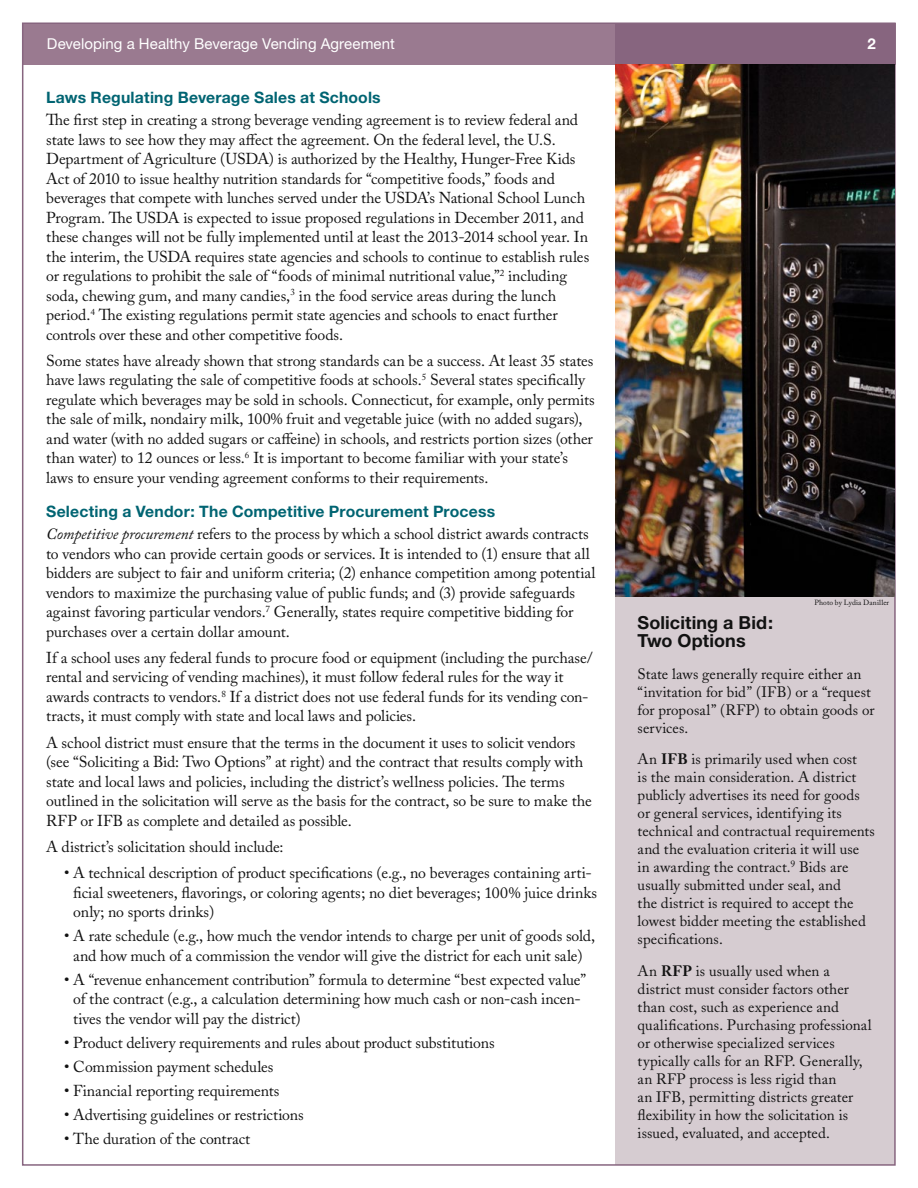
<style>
.page{position:relative;width:918px;height:1188px;background:#fff}
.page>*{position:absolute;margin:0;border:0;box-sizing:border-box;transform-origin:0 0}
.t1{font:700 18px/18px "Helvetica Neue";letter-spacing:.005em;color:#121212}
.t2{font:15.75px/19.5px "Adobe Caslon Pro";letter-spacing:-.005em;color:#121212}
.t3{font:15.75px/19.5px "Adobe Caslon";letter-spacing:-.005em;color:#121212}
.t4{font:700 15.75px "Helvetica Neue";letter-spacing:.01em;color:#006472}
.t5{font:15px/18px "Adobe Caslon";letter-spacing:.005em;color:#121212}
.t6{font:15px "Helvetica Neue";letter-spacing:.005em;color:#fff}
.t7{font:700 15px "Helvetica Neue";color:#fff}
.t8{font:7.5px "Adobe Caslon Pro";letter-spacing:.01em;color:#121212}
.s1{font-style:italic}
.s2{font-weight:700}
</style>
<div class="page">
<div style="left:23px;top:24px;width:872px;height:41px;background:#9a7a90"></div>
<div style="left:615px;top:23px;width:280px;height:42px;background:#87657f"></div>
<div style="left:616px;top:65px;width:279px;height:1100px;background:#d6ccd1"></div>
<img style="left:616px;top:65px;width:278px;height:531px">
<p class="t6" style="left:47px;top:34px;width:349px">Developing a Healthy Beverage Vending Agreement</p>
<p class="t7" style="left:868px;top:34px;width:10px">2</p>
<p class="t4" style="left:46px;top:87px;width:336px">Laws Regulating Beverage Sales at Schools</p>
<p class="t2" style="left:46px;top:110px;width:545px">The first step in creating a strong beverage vending agreement is to review federal and state laws to see how they may affect the agreement. On the federal level, the U.S.<br>Department of Agriculture (USDA) is authorized by the Healthy, Hunger-Free Kids Act of 2010 to issue healthy nutrition standards for “competitive foods,” foods and beverages that compete with lunches served under the USDA’s National School Lunch Program. The USDA is expected to issue proposed regulations in December 2011, and these changes will not be fully implemented until at least the 2013-2014 school year. In the interim, the USDA requires state agencies and schools to continue to establish rules or regulations to prohibit the sale of “foods of minimal nutritional value,”<sup>2</sup> including soda, chewing gum, and many candies,<sup>3</sup> in the food service areas during the lunch period.<sup>4</sup> The existing regulations permit state agencies and schools to enact further controls over these and other competitive foods.</p>
<p class="t2" style="left:46px;top:351px;width:550px">Some states have already shown that strong standards can be a success. At least 35 states have laws regulating the sale of competitive foods at schools.<sup>5</sup> Several states specifically regulate which beverages may be sold in schools. Connecticut, for example, only permits the sale of milk, nondairy milk, 100% fruit and vegetable juice (with no added sugars), and water (with no added sugars or caffeine) in schools, and restricts portion sizes (other than water) to 12 ounces or less.<sup>6</sup> It is important to become familiar with your state’s laws to ensure your vending agreement conforms to their requirements.</p>
<p class="t4" style="left:46px;top:501px;width:450px">Selecting a Vendor: The Competitive Procurement Process</p>
<p class="t2" style="left:46px;top:524px;width:551px"><span class="s1">Competitive procurement</span> refers to the process by which a school district awards contracts to vendors who can provide certain goods or services. It is intended to (1) ensure that all bidders are subject to fair and uniform criteria; (2) enhance competition among potential vendors to maximize the purchasing value of public funds; and (3) provide safeguards against favoring particular vendors.<sup>7</sup> Generally, states require competitive bidding for purchases over a certain dollar amount.</p>
<p class="t2" style="left:46px;top:648px;width:548px">If a school uses any federal funds to procure food or equipment (including the purchase/ rental and servicing of vending machines), it must follow federal rules for the way it awards contracts to vendors.<sup>8</sup> If a district does not use federal funds for its vending con&shy;tracts, it must comply with state and local laws and policies.</p>
<p class="t2" style="left:46px;top:732px;width:547px">A school district must ensure that the terms in the document it uses to solicit vendors (see “Soliciting a Bid: Two Options” at right) and the contract that results comply with state and local laws and policies, including the district’s wellness policies. The terms outlined in the solicitation will serve as the basis for the contract, so be sure to make the RFP or IFB as complete and detailed as possible.</p>
<p class="t2" style="left:46px;top:837px;width:239px">A district’s solicitation should include:</p>
<p class="t3" style="left:73px;top:863px;width:526px;text-indent:-9px">• A technical description of product specifications (e.g., no beverages containing arti&shy;ficial sweeteners, flavorings, or coloring agents; no diet beverages; 100% juice drinks only; no sports drinks)</p>
<p class="t3" style="left:64px;top:926px;width:532px;text-align:center">• A rate schedule (e.g., how much the vendor intends to charge per unit of goods sold, and how much of a commission the vendor will give the district for each unit sale)</p>
<p class="t3" style="left:73px;top:970px;width:514px;text-indent:-9px">• A “revenue enhancement contribution” formula to determine “best expected value” of the contract (e.g., a calculation determining how much cash or non-cash incen&shy;tives the vendor will pay the district)</p>
<p class="t3" style="left:64px;top:1033px;width:432px">• Product delivery requirements and rules about product substitutions</p>
<p class="t3" style="left:64px;top:1057px;width:211px">• Commission payment schedules</p>
<p class="t3" style="left:64px;top:1081px;width:217px">• Financial reporting requirements</p>
<p class="t3" style="left:64px;top:1105px;width:241px">• Advertising guidelines or restrictions</p>
<p class="t3" style="left:64px;top:1129px;width:188px">• The duration of the contract</p>
<p class="t8" style="left:815px;top:598px;width:76px">Photo by Lydia Daniller</p>
<p class="t1" style="left:638px;top:614px;width:137px">Soliciting a Bid:<br>Two Options</p>
<p class="t5" style="left:638px;top:665px;width:238px">State laws generally require either an “invitation for bid” (IFB) or a “request for proposal” (RFP) to obtain goods or services.</p>
<p class="t5" style="left:638px;top:750px;width:239px">An <span class="s2">IFB</span> is primarily used when cost<br>is the main consideration. A district publicly advertises its need for goods or general services, identifying its technical and contractual requirements and the evaluation criteria it will use in awarding the contract.<sup>9</sup> Bids are usually submitted under seal, and<br>the district is required to accept the lowest bidder meeting the established specifications.</p>
<p class="t5" style="left:638px;top:962px;width:236px">An <span class="s2">RFP</span> is usually used when a district must consider factors other than cost, such as experience and qualifications. Purchasing professional or otherwise specialized services typically calls for an RFP. Generally, an RFP process is less rigid than<br>an IFB, permitting districts greater flexibility in how the solicitation is issued, evaluated, and accepted.</p>
</div>
